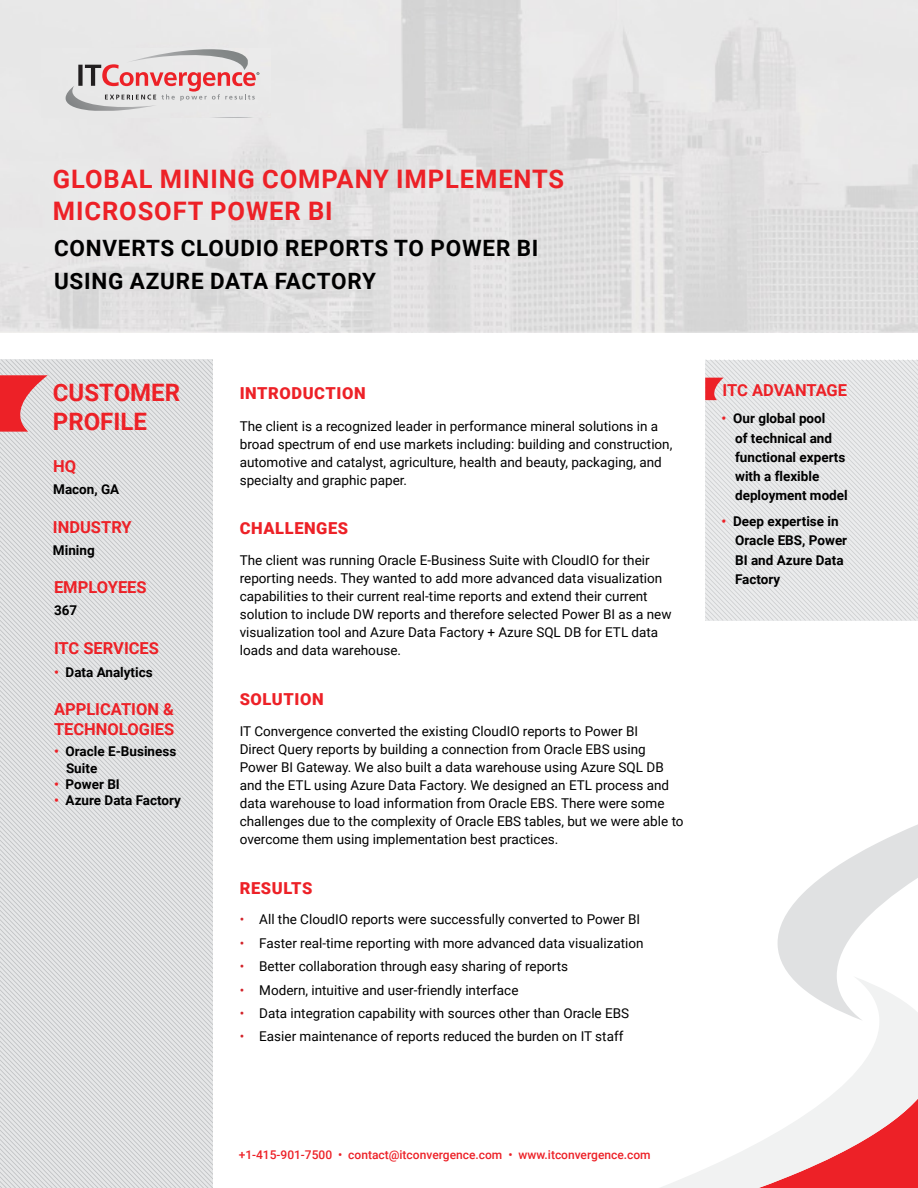
<style>
.page{position:relative;width:918px;height:1188px;background:#fff}
.page>*{position:absolute;margin:0;border:0;box-sizing:border-box;transform-origin:0 0}
.t1{font:700 25.5px/32.4px "Roboto";letter-spacing:.035em;color:#ed2127}
.t2{font:700 24px/28.8px "Roboto";color:#ed2127}
.t3{font:700 22.5px/32.4px "Roboto";letter-spacing:.035em;color:#000}
.t4{font:700 16.5px/19.8px "Roboto";color:#ed2127}
.t5{font:900 16.5px "Roboto";letter-spacing:.035em;color:#ed2127}
.t6{font:13.5px/18px "Roboto";color:#000}
.t7{font:700 13.5px/19.2px "Roboto";color:#000}
.t8{font:500 12px "Roboto";color:#ed2127}
.s1{color:#ed2127}
.s2{color:#d2232a}
</style>
<div class="page">
<img style="left:0;top:0;width:918px;height:332px">
<svg style="left:0;top:777px;width:213px;height:44px;background:#dcddde"></svg>
<svg style="left:0;top:821px;width:213px;height:14px;background:#dcddde"></svg>
<svg style="left:0;top:759px;width:213px;height:14px;background:#dcddde"></svg>
<svg style="left:0;top:726px;width:213px;height:33px;background:#dcddde"></svg>
<svg style="left:0;top:712px;width:213px;height:14px;background:#dcddde"></svg>
<svg style="left:0;top:707px;width:213px;height:5px"></svg>
<svg style="left:0;top:693px;width:213px;height:14px;background:#dcddde"></svg>
<svg style="left:0;top:567px;width:213px;height:126px;background:#dcddde"></svg>
<svg style="left:0;top:835px;width:213px;height:136px;background:#dcddde"></svg>
<svg style="left:0;top:971px;width:213px;height:217px;background:#dcddde"></svg>
<svg style="left:0;top:980px;width:204px;height:208px;background:#dcddde"></svg>
<svg style="left:0;top:360px;width:213px;height:207px;background:#dcd6d8"></svg>
<svg style="left:778px;top:842px;width:101px;height:134px"></svg>
<svg style="left:661px;top:976px;width:257px;height:212px"></svg>
<svg style="left:722px;top:1080px;width:196px;height:108px"></svg>
<svg style="left:705px;top:360px;width:213px;height:261px;background:#e3e3e4"></svg>
<div style="left:42px;top:49px;width:229px;height:68px;background:#e8e8e8"></div>
<svg style="left:66px;top:49px;width:193px;height:62px;background:#dac7c7"></svg>
<h1 class="t1" style="left:53px;top:161px;width:513px">GLOBAL MINING COMPANY IMPLEMENTS<br>MICROSOFT POWER BI</h1>
<h3 class="t3" style="left:54px;top:231px;width:486px">CONVERTS CLOUDIO REPORTS TO POWER BI<br>USING AZURE DATA FACTORY</h3>
<h2 class="t2" style="left:53px;top:377px;width:129px">CUSTOMER<br>PROFILE</h2>
<p class="t4" style="left:723px;top:379px;width:126px">ITC ADVANTAGE</p>
<p class="t5" style="left:240px;top:381px;width:127px">INTRODUCTION</p>
<p class="t7" style="left:735px;top:409px;width:114px;text-indent:-14px"><span class="s1">•</span> Our global pool<br>of technical and functional experts with a flexible deployment model</p>
<p class="t7" style="left:735px;top:511px;width:114px;text-indent:-14px"><span class="s1">•</span> Deep expertise in<br>Oracle EBS, Power<br>BI and Azure Data<br>Factory</p>
<p class="t6" style="left:240px;top:416px;width:434px">The client is a recognized leader in performance mineral solutions in a broad spectrum of end use markets including: building and construction, automotive and catalyst, agriculture, health and beauty, packaging, and specialty and graphic paper.</p>
<p class="t4" style="left:53px;top:456px;width:25px">HQ</p>
<p class="t7" style="left:53px;top:479px;width:68px">Macon, GA</p>
<p class="t4" style="left:53px;top:516px;width:80px">INDUSTRY</p>
<p class="t5" style="left:240px;top:516px;width:110px">CHALLENGES</p>
<p class="t7" style="left:53px;top:540px;width:43px">Mining</p>
<p class="t6" style="left:240px;top:551px;width:433px">The client was running Oracle E-Business Suite with CloudIO for their reporting needs. They wanted to add more advanced data visualization capabilities to their current real-time reports and extend their current solution to include DW reports and therefore selected Power BI as a new visualization tool and Azure Data Factory + Azure SQL DB for ETL data loads and data warehouse.</p>
<p class="t4" style="left:54px;top:577px;width:94px">EMPLOYEES</p>
<p class="t7" style="left:54px;top:600px;width:25px">367</p>
<p class="t4" style="left:54px;top:638px;width:107px">ITC SERVICES</p>
<p class="t7" style="left:54px;top:662px;width:100px"><span class="s1">•</span> Data Analytics</p>
<p class="t4" style="left:54px;top:698px;width:122px">APPLICATION &amp;<br>TECHNOLOGIES</p>
<p class="t7" style="left:66px;top:743px;width:112px;line-height:16.2px;text-indent:-12px"><span class="s1">•</span> Oracle E-Business<br>Suite</p>
<p class="t7" style="left:54px;top:774px;width:67px"><span class="s1">•</span> Power BI</p>
<p class="t7" style="left:54px;top:790px;width:129px"><span class="s1">•</span> Azure Data Factory</p>
<p class="t5" style="left:240px;top:687px;width:85px">SOLUTION</p>
<p class="t6" style="left:240px;top:722px;width:445px">IT Convergence converted the existing CloudIO reports to Power BI<br>Direct Query reports by building a connection from Oracle EBS using Power BI Gateway. We also built a data warehouse using Azure SQL DB and the ETL using Azure Data Factory. We designed an ETL process and data warehouse to load information from Oracle EBS. There were some challenges due to the complexity of Oracle EBS tables, but we were able to overcome them using implementation best practices.</p>
<p class="t5" style="left:240px;top:876px;width:74px">RESULTS</p>
<p class="t6" style="left:240px;top:910px;width:402px"><span class="s2">•</span> All the CloudIO reports were successfully converted to Power BI</p>
<p class="t6" style="left:240px;top:934px;width:405px"><span class="s2">•</span> Faster real-time reporting with more advanced data visualization</p>
<p class="t6" style="left:240px;top:957px;width:330px"><span class="s2">•</span> Better collaboration through easy sharing of reports</p>
<p class="t6" style="left:240px;top:980px;width:280px"><span class="s2">•</span> Modern, intuitive and user-friendly interface</p>
<p class="t6" style="left:240px;top:1004px;width:391px"><span class="s2">•</span> Data integration capability with sources other than Oracle EBS</p>
<p class="t6" style="left:240px;top:1027px;width:385px"><span class="s2">•</span> Easier maintenance of reports reduced the burden on IT staff</p>
<p class="t8" style="left:239px;top:1146px;width:414px">+1-415-901-7500 • contact@itconvergence.com • www.itconvergence.com</p>
</div>
